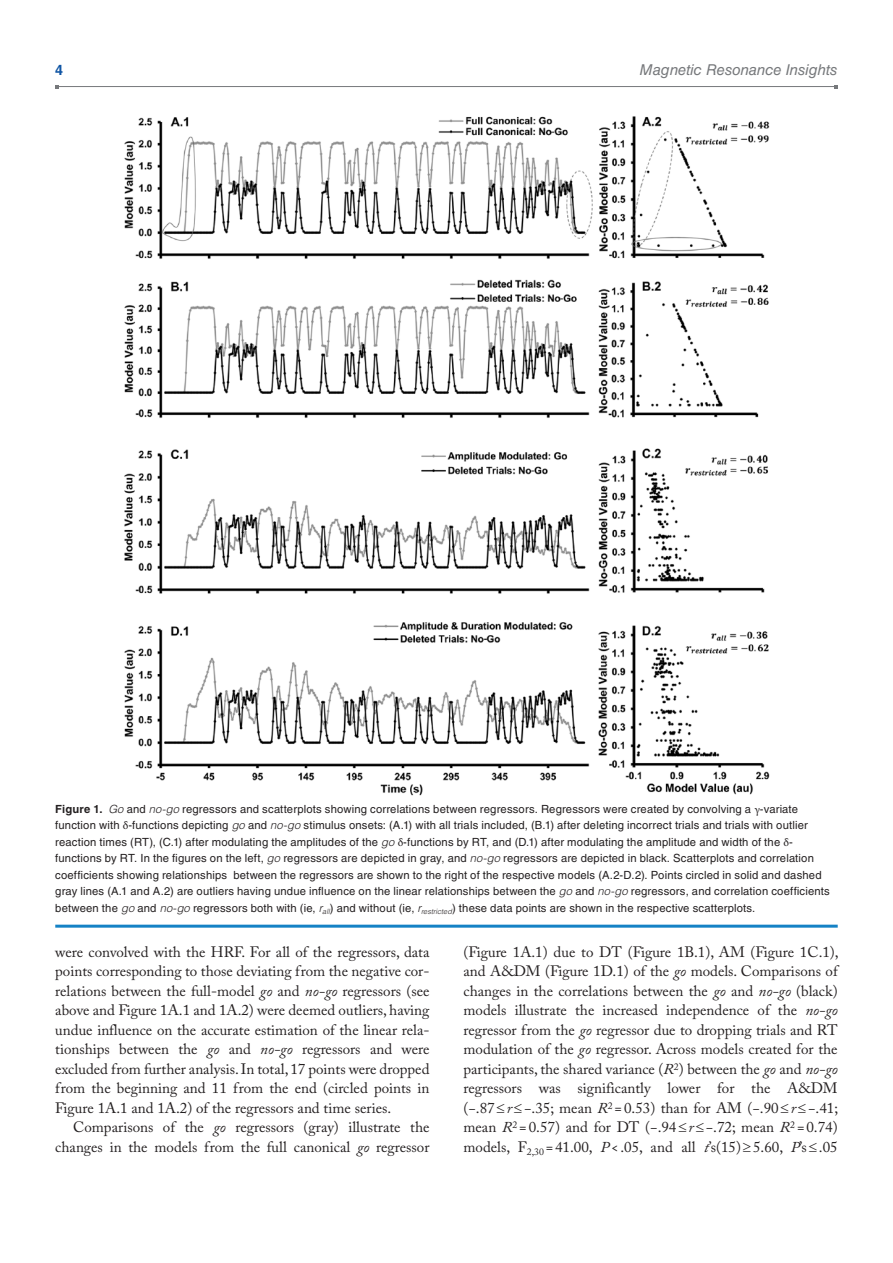
<style>
.page{position:relative;width:893px;height:1263px;background:#fff}
.page>*{position:absolute;margin:0;border:0;box-sizing:border-box;transform-origin:0 0}
.t1{font:15px/19.5px "Adobe Caslon Pro";color:#231f20;text-align:justify}
.t2{font:italic 15px "Helvetica LT Std";letter-spacing:-.005em;color:#76787b}
.t3{font:700 14.25px "Helvetica LT Std";color:#1055a4}
.t4{font:11.25px/16.5px "Helvetica LT Std";letter-spacing:.015em;color:#231f20}
.s1{font-weight:700}
.s2{font-weight:300;font-style:italic}
.s3{font-family:"Minion Pro"}
.s4{font-style:italic}
</style>
<div class="page">
<hr style="left:57px;top:86px;width:779px;height:1px;background:#76787b">
<hr style="left:55px;top:925px;width:783px;height:3px;background:#1582c5">
<img style="left:124px;top:116px;width:646px;height:680px">
<p class="t3" style="left:55px;top:61px;width:9px">4</p>
<p class="t2" style="left:639px;top:61px;width:200px">Magnetic Resonance Insights</p>
<p class="t4" style="left:55px;top:801px;width:776px"><span class="s1">Figure 1.</span> <span class="s2">Go</span> and <span class="s2">no-go</span> regressors and scatterplots showing correlations between regressors. Regressors were created by convolving a <span class="s3">γ</span>-variate function with <span class="s3">δ</span>-functions depicting <span class="s2">go</span> and <span class="s2">no-go</span> stimulus onsets: (A.1) with all trials included, (B.1) after deleting incorrect trials and trials with outlier reaction times (RT), (C.1) after modulating the amplitudes of the <span class="s2">go</span> <span class="s3">δ</span>-functions by RT, and (D.1) after modulating the amplitude and width of the <span class="s3">δ&shy;</span>functions by RT. In the figures on the left, <span class="s2">go</span> regressors are depicted in gray, and <span class="s2">no-go</span> regressors are depicted in black. Scatterplots and correlation coefficients showing relationships between the regressors are shown to the right of the respective models (A.2-D.2). Points circled in solid and dashed gray lines (A.1 and A.2) are outliers having undue influence on the linear relationships between the <span class="s2">go</span> and <span class="s2">no-go</span> regressors, and correlation coefficients between the <span class="s2">go</span> and <span class="s2">no-go</span> regressors both with (ie, <span class="s2">r</span><sub>all</sub>) and without (ie, <span class="s2">r</span><sub>restricted</sub>) these data points are shown in the respective scatterplots.</p>
<p class="t1" style="left:55px;top:942px;width:376px">were convolved with the HRF. For all of the regressors, data points corresponding to those deviating from the negative cor&shy;relations between the full-model <span class="s4">go</span> and <span class="s4">no-go</span> regressors (see above and Figure 1A.1 and 1A.2) were deemed outliers, having undue influence on the accurate estimation of the linear rela&shy;tionships between the <span class="s4">go</span> and <span class="s4">no-go</span> regressors and were excluded from further analysis. In total, 17 points were dropped from the beginning and 11 from the end (circled points in Figure 1A.1 and 1A.2) of the regressors and time series.</p>
<p class="t1" style="left:55px;top:1117px;width:376px;text-align:right">Comparisons of the <span class="s4">go</span> regressors (gray) illustrate the changes in the models from the full canonical <span class="s4">go</span> regressor</p>
<p class="t1" style="left:463px;top:942px;width:377px">(Figure 1A.1) due to DT (Figure 1B.1), AM (Figure 1C.1), and A&amp;DM (Figure 1D.1) of the <span class="s4">go</span> models. Comparisons of changes in the correlations between the <span class="s4">go</span> and <span class="s4">no-go</span> (black) models illustrate the increased independence of the <span class="s4">no-go </span>regressor from the <span class="s4">go</span> regressor due to dropping trials and RT modulation of the <span class="s4">go</span> regressor. Across models created for the participants, the shared variance (<span class="s4">R</span><sup>2</sup>) between the <span class="s4">go</span> and <span class="s4">no-go </span>regressors was significantly lower for the A&amp;DM (−.87≤<span class="s4">r</span>≤−.35; mean <span class="s4">R</span><sup>2</sup> = 0.53) than for AM (−.90≤<span class="s4">r</span>≤−.41; mean <span class="s4">R</span><sup>2</sup> =0.57) and for DT (−.94≤<span class="s4">r</span>≤−.72; mean <span class="s4">R</span><sup>2</sup> =0.74) models, F<sub>2,30</sub> =41.00, <span class="s4">P</span>&lt;.05, and all <span class="s4">t</span>’s(15)≥5.60, <span class="s4">P</span>’s≤.05</p>
</div>
